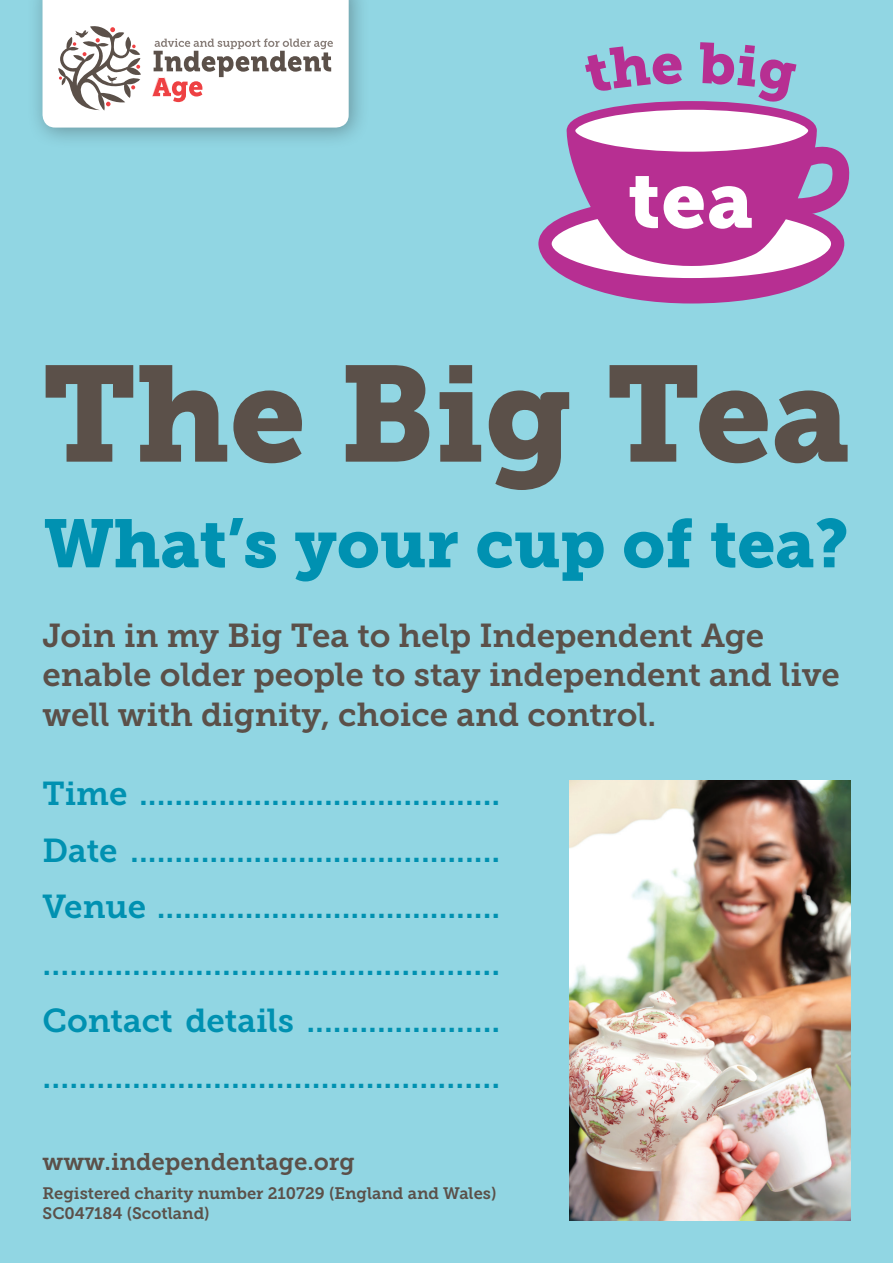
<style>
.page{position:relative;width:893px;height:1263px;background:#91d6e3}
.page>*{position:absolute;margin:0;border:0;box-sizing:border-box;transform-origin:0 0}
.t1{font:135px "Museo Slab 900";color:#5b5049}
.t2{font:67.5px "Museo Slab 900";color:#0091b1}
.t3{font:33px/56.6px "Museo Slab 700";color:#0091b1;text-align:justify}
.t4{font:33px/39.6px "Museo Slab 700";color:#5b5049}
.t5{font:24px "Museo Slab 700";color:#5b5049}
.t6{font:16.5px/19.8px "Museo Slab 700";color:#5b5049}
</style>
<div class="page">
<svg style="left:585px;top:46px;width:97px;height:45px"></svg>
<svg style="left:700px;top:42px;width:96px;height:59px"></svg>
<svg style="left:567px;top:101px;width:283px;height:146px;fill:#b72f92"></svg>
<svg style="left:538px;top:176px;width:306px;height:127px"></svg>
<svg style="left:575px;top:110px;width:233px;height:42px;background:#edd0e6"></svg>
<img style="left:569px;top:780px;width:281px;height:440px">
<div style="left:27px;top:0;width:343px;height:149px;background:#231f20;opacity:.35"></div>
<svg style="left:43px;top:0;width:306px;height:128px;background:#edeae9"></svg>
<h1 class="t1" style="left:43px;top:336px;width:809px">The Big Tea</h1>
<h2 class="t2" style="left:44px;top:504px;width:806px">What’s your cup of tea?</h2>
<p class="t4" style="left:43px;top:616px;width:799px">Join in my Big Tea to help Independent Age enable older people to stay independent and live well with dignity, choice and control.</p>
<p class="t3" style="left:43px;top:766px;width:459px">Time .........................................<br>Date ..........................................<br>Venue ....................................... ...................................................<br>Contact details ...................... ...................................................</p>
<p class="t5" style="left:43px;top:1148px;width:314px">www.independentage.org</p>
<p class="t6" style="left:43px;top:1183px;width:455px">Registered charity number 210729 (England and Wales)<br>SC047184 (Scotland)</p>
</div>
